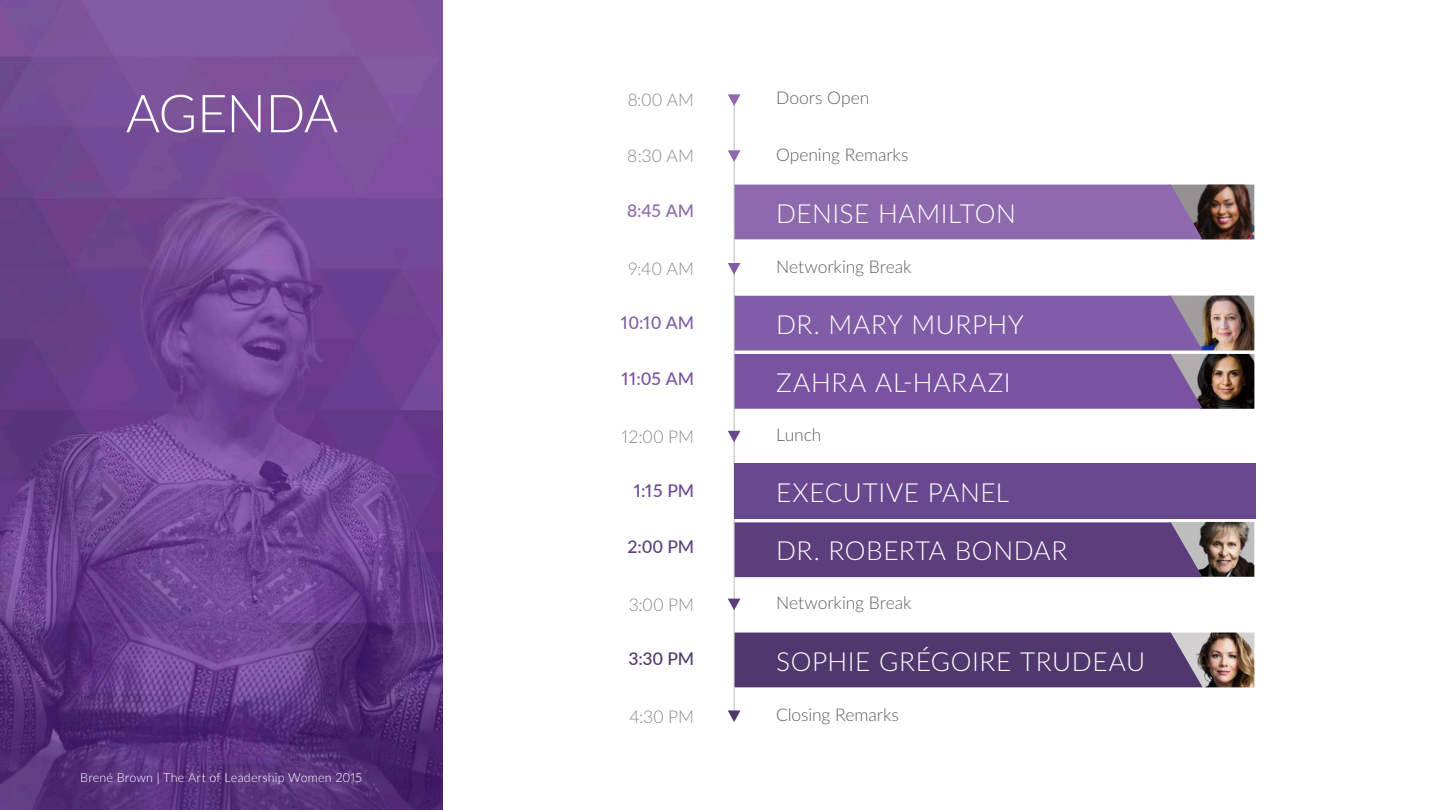
<style>
.page{position:relative;width:1440px;height:810px;background:#fff}
.page>*{position:absolute;margin:0;border:0;box-sizing:border-box;transform-origin:0 0}
.big_white_header{font:300 52.5px "Lato";letter-spacing:-.02em;color:#fff}
.Agenda_speaker_name{font:300 26.25px "Lato";letter-spacing:.025em;color:#fff}
.Agenda_Copy{font:300 17.5px "Lato";letter-spacing:-.005em;color:#5f6062}
.Time_Purple{font:500 17.5px "Lato";color:#825da7}
.Time_Purple-2{font:500 17.5px "Lato";color:#7952a1}
.Time_Purple-3{font:500 17.5px "Lato";color:#8e69ae}
.Time_Purple-4{font:500 17.5px "Lato";color:#69488f}
.Time_Purple-5{font:500 17.5px "Lato";color:#5b3e7b}
.Time_Purple-6{font:500 17.5px "Lato";color:#50376d}
.t1{font:300 17.38px "Lato";color:#5f6062}
.photo_credit_white{font:300 12.5px "Lato";letter-spacing:.015em;color:#fff}
</style>
<div class="page">
<img style="left:0;top:0;width:443px;height:810px">
<svg style="left:735px;top:522px;width:519px;height:55px;background:#62477b"></svg>
<svg style="left:735px;top:633px;width:519px;height:54px;background:#59406e"></svg>
<svg style="left:735px;top:296px;width:519px;height:113px;background:#805e9d"></svg>
<svg style="left:735px;top:185px;width:519px;height:54px;background:#8865a0"></svg>
<hr style="left:734px;top:99px;width:1px;height:618px;background:#5f6062">
<svg style="left:728px;top:94px;width:12px;height:12px"></svg>
<svg style="left:728px;top:150px;width:12px;height:12px"></svg>
<svg style="left:728px;top:263px;width:12px;height:12px"></svg>
<svg style="left:728px;top:431px;width:12px;height:11px"></svg>
<svg style="left:728px;top:599px;width:12px;height:11px"></svg>
<svg style="left:728px;top:710px;width:12px;height:12px"></svg>
<div style="left:735px;top:463px;width:521px;height:56px;background:#69488f"></div>
<p class="big_white_header" style="left:126px;top:77px;width:214px">AGENDA</p>
<p class="photo_credit_white" style="left:80px;top:769px;width:284px">Brené Brown | The Art of Leadership Women 2015</p>
<p class="t1" style="left:627px;top:87px;width:68px">8:00 AM</p>
<p class="Agenda_Copy" style="left:776px;top:86px;width:95px">Doors Open</p>
<p class="Agenda_Copy" style="left:628px;top:144px;width:68px">8:30 AM</p>
<p class="Agenda_Copy" style="left:776px;top:142px;width:134px">Opening Remarks</p>
<p class="Time_Purple-3" style="left:627px;top:198px;width:68px">8:45 AM</p>
<p class="Agenda_speaker_name" style="left:776px;top:195px;width:241px">DENISE HAMILTON</p>
<p class="Agenda_Copy" style="left:628px;top:257px;width:68px">9:40 AM</p>
<p class="Agenda_Copy" style="left:776px;top:255px;width:137px">Networking Break</p>
<p class="Time_Purple" style="left:621px;top:310px;width:75px">10:10 AM</p>
<p class="Time_Purple-2" style="left:622px;top:366px;width:74px">11:05 AM</p>
<p class="Agenda_speaker_name" style="left:776px;top:306px;width:249px">DR. MARY MURPHY</p>
<p class="Agenda_speaker_name" style="left:776px;top:364px;width:236px">ZAHRA AL-HARAZI</p>
<p class="Agenda_Copy" style="left:621px;top:424px;width:74px">12:00 PM</p>
<p class="Agenda_Copy" style="left:776px;top:423px;width:47px">Lunch</p>
<p class="Time_Purple-4" style="left:634px;top:478px;width:62px">1:15 PM</p>
<p class="Time_Purple-5" style="left:628px;top:534px;width:68px">2:00 PM</p>
<p class="Agenda_speaker_name" style="left:776px;top:474px;width:235px">EXECUTIVE PANEL</p>
<p class="Agenda_speaker_name" style="left:776px;top:532px;width:293px">DR. ROBERTA BONDAR</p>
<p class="Agenda_Copy" style="left:629px;top:592px;width:67px">3:00 PM</p>
<p class="Agenda_Copy" style="left:776px;top:591px;width:137px">Networking Break</p>
<p class="Time_Purple-6" style="left:628px;top:646px;width:67px">3:30 PM</p>
<p class="Agenda_speaker_name" style="left:776px;top:643px;width:371px">SOPHIE GRÉGOIRE TRUDEAU</p>
<p class="Agenda_Copy" style="left:630px;top:704px;width:66px">4:30 PM</p>
<p class="Agenda_Copy" style="left:776px;top:703px;width:124px">Closing Remarks</p>
</div>
